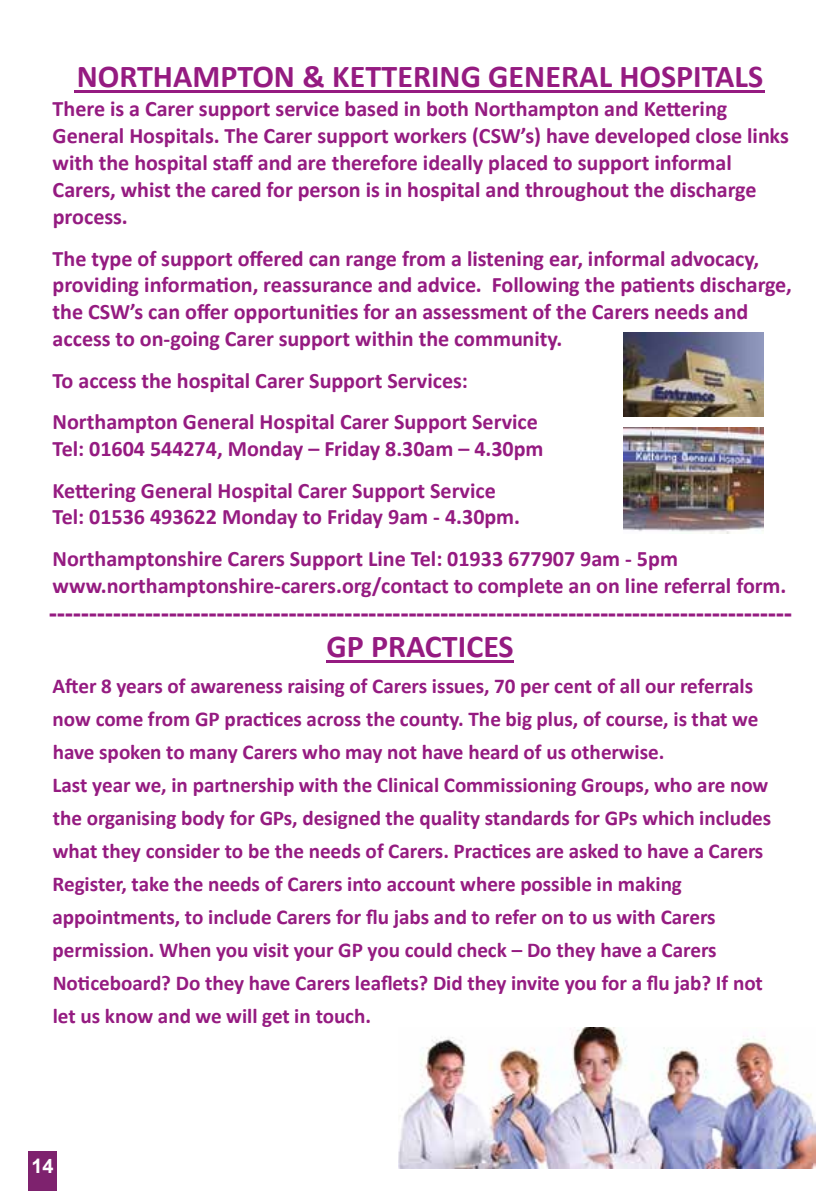
<style>
.page{position:relative;width:840px;height:1191px;background:#fff}
.page>*{position:absolute;margin:0;border:0;box-sizing:border-box;transform-origin:0 0}
.t1{font:700 32px "Calibri";color:#951b81}
.t2{font:700 24px "Arial";color:#951b81}
.t3{font:700 22px/26.8px "Calibri";letter-spacing:-.005em;color:#951b81}
.t4{font:700 21.2px/33px "Calibri";letter-spacing:-.005em;color:#951b81}
.t5{font:700 20px "Arial";color:#fff}
</style>
<div class="page">
<hr style="left:74px;top:90px;width:691px;height:3px;background:#951b81">
<hr style="left:326px;top:660px;width:187px;height:3px;background:#951b81">
<img style="left:398px;top:1027px;width:417px;height:141px">
<img style="left:623px;top:428px;width:140px;height:105px">
<img style="left:623px;top:332px;width:140px;height:85px">
<div style="left:28px;top:1151px;width:29px;height:40px;background:#7e226e"></div>
<h1 class="t1" style="left:77px;top:56px;width:687px">NORTHAMPTON &amp; KETTERING GENERAL HOSPITALS</h1>
<p class="t3" style="left:52px;top:95px;width:737px">There is a Carer support service based in both Northampton and Kettering General Hospitals. The Carer support workers (CSW’s) have developed close links with the hospital staff and are therefore ideally placed to support informal Carers, whist the cared for person is in hospital and throughout the discharge process.</p>
<p class="t3" style="left:52px;top:244px;width:740px">The type of support offered can range from a listening ear, informal advocacy, providing information, reassurance and advice. Following the patients discharge, the CSW’s can offer opportunities for an assessment of the Carers needs and access to on-going Carer support within the community.</p>
<p class="t3" style="left:52px;top:358px;width:486px;line-height:41.6px">To access the hospital Carer Support Services:<br>Northampton General Hospital Carer Support Service</p>
<p class="t3" style="left:52px;top:427px;width:492px;line-height:41.6px">Tel: 01604 544274, Monday – Friday 8.30am – 4.30pm<br>Kettering General Hospital Carer Support Service</p>
<p class="t3" style="left:52px;top:495px;width:626px;line-height:41.6px">Tel: 01536 493622 Monday to Friday 9am - 4.30pm.<br>Northamptonshire Carers Support Line Tel: 01933 677907 9am - 5pm</p>
<p class="t3" style="left:53px;top:571px;width:734px">www.northamptonshire-carers.org/contact to complete an on line referral form.</p>
<p class="t2" style="left:49px;top:597px;width:743px">---------------------------------------------------------------------------------------------</p>
<h1 class="t1" style="left:326px;top:626px;width:188px">GP PRACTICES</h1>
<p class="t4" style="left:52px;top:668px;width:719px">After 8 years of awareness raising of Carers issues, 70 per cent of all our referrals now come from GP practices across the county. The big plus, of course, is that we have spoken to many Carers who may not have heard of us otherwise.<br>Last year we, in partnership with the Clinical Commissioning Groups, who are now the organising body for GPs, designed the quality standards for GPs which includes what they consider to be the needs of Carers. Practices are asked to have a Carers Register, take the needs of Carers into account where possible in making appointments, to include Carers for flu jabs and to refer on to us with Carers permission. When you visit your GP you could check – Do they have a Carers Noticeboard? Do they have Carers leaflets? Did they invite you for a flu jab? If not let us know and we will get in touch.</p>
<p class="t5" style="left:31px;top:1152px;width:24px">14</p>
</div>
